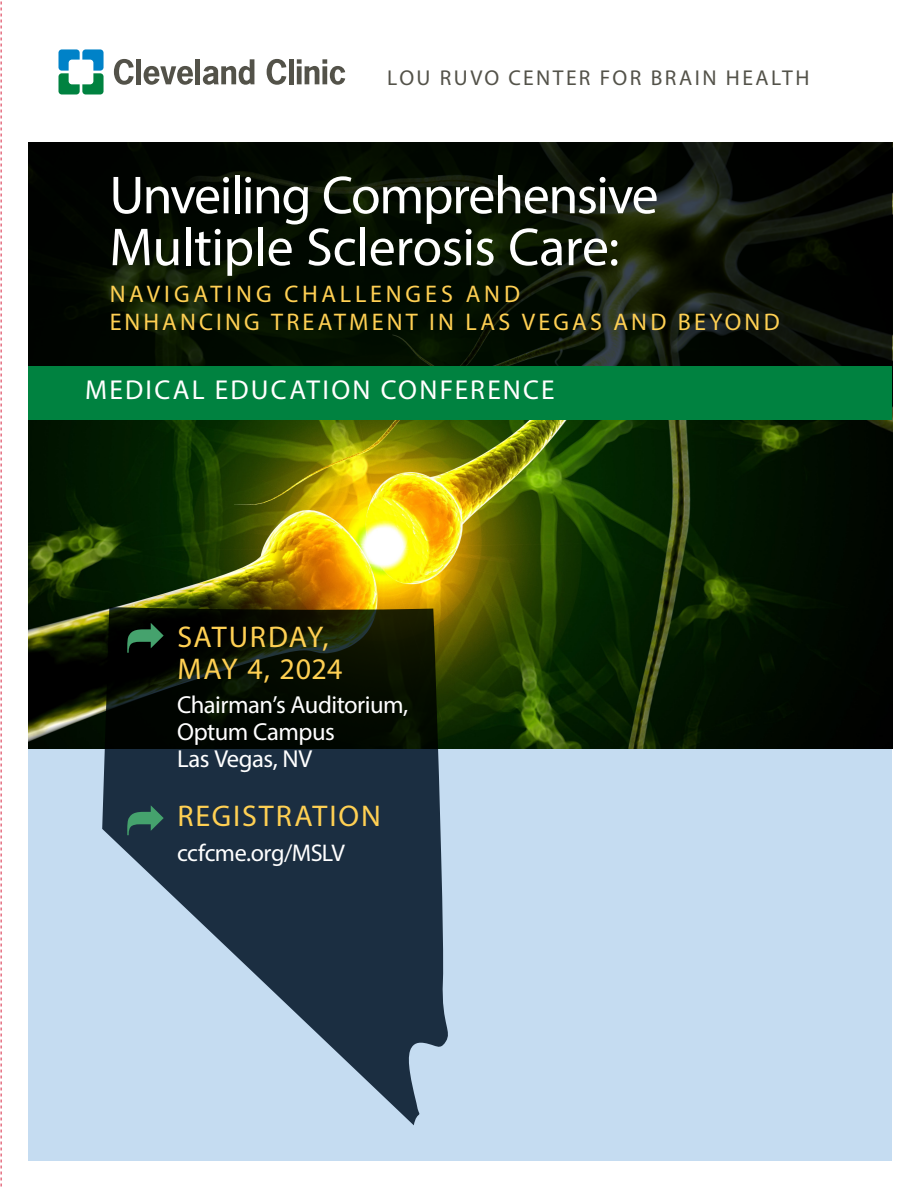
<style>
.page{position:relative;width:918px;height:1188px;background:#fff}
.page>*{position:absolute;margin:0;border:0;box-sizing:border-box;transform-origin:0 0}
.body{font:53.85px/51.9px "Myriad Pro";letter-spacing:-.02em;color:#fff}
.body-2{font:30px/32.5px "Myriad Pro";letter-spacing:.03em;color:#ffd053}
.body-3{font:30px "Myriad Pro";letter-spacing:.06em;color:#ffd053}
.body-4{font:27.45px "Myriad Pro";letter-spacing:.08em;color:#fff}
.t1{font:24.6px/26.8px "Myriad Pro";letter-spacing:-.02em;color:#fff}
.body-5{font:24.15px/27.8px "Myriad Pro";letter-spacing:.14em;color:#ffd053}
.t2{font:24.15px "Myriad Pro";letter-spacing:-.02em;color:#fff}
.t3{font:21.6px "Myriad Pro";letter-spacing:.11em;color:#535249}
</style>
<div class="page">
<div style="left:28px;top:143px;width:864px;height:1018px;background:#c5dcf1"></div>
<img style="left:28px;top:420px;width:864px;height:328px">
<svg style="left:28px;top:143px;width:864px;height:223px;background:#070f04"></svg>
<div style="left:28px;top:366px;width:864px;height:54px;background:#008240"></div>
<svg style="left:102px;top:607px;width:347px;height:518px"></svg>
<svg style="left:127px;top:805px;width:37px;height:30px"></svg>
<svg style="left:127px;top:623px;width:37px;height:30px"></svg>
<svg style="left:114px;top:59px;width:20px;height:26px"></svg>
<div style="left:136px;top:59px;width:5px;height:25px;background:#535249"></div>
<svg style="left:144px;top:66px;width:49px;height:19px"></svg>
<hr style="left:196px;top:59px;width:4px;height:25px;background:#535249">
<svg style="left:203px;top:59px;width:51px;height:26px"></svg>
<svg style="left:267px;top:59px;width:19px;height:26px"></svg>
<div style="left:289px;top:59px;width:5px;height:25px;background:#535249"></div>
<svg style="left:297px;top:59px;width:48px;height:26px"></svg>
<svg style="left:58px;top:49px;width:46px;height:46px"></svg>
<svg style="left:1px;top:1px;width:1px;height:1186px"></svg>
<p class="t3" style="left:387px;top:64px;width:424px">LOU RUVO CENTER FOR BRAIN HEALTH</p>
<p class="body" style="left:109px;top:168px;width:551px">Unveiling Comprehensive<br>Multiple Sclerosis Care:</p>
<p class="body-5" style="left:110px;top:280px;width:672px">NAVIGATING CHALLENGES AND<br>ENHANCING TREATMENT IN LAS VEGAS AND BEYOND</p>
<p class="body-4" style="left:85px;top:373px;width:471px">MEDICAL EDUCATION CONFERENCE</p>
<p class="body-2" style="left:177px;top:620px;width:167px">SATURDAY,<br>MAY 4, 2024</p>
<p class="t1" style="left:177px;top:691px;width:233px">Chairman’s Auditorium,<br>Optum Campus</p>
<p class="t1" style="left:177px;top:744px;width:137px">Las Vegas, NV</p>
<p class="body-3" style="left:177px;top:798px;width:205px">REGISTRATION</p>
<p class="t2" style="left:177px;top:838px;width:169px">ccfcme.org/MSLV</p>
</div>
